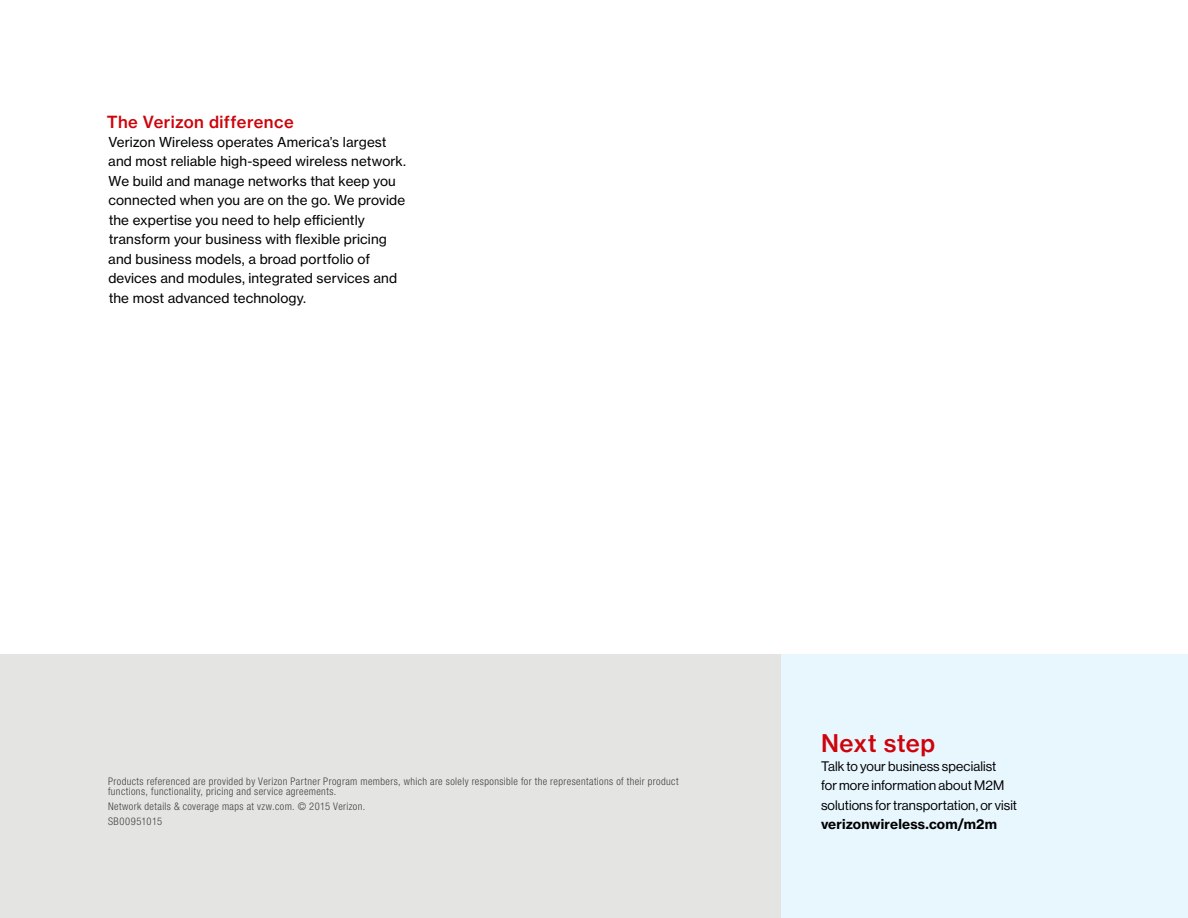
<style>
.page{position:relative;width:1188px;height:918px;background:#fff}
.page>*{position:absolute;margin:0;border:0;box-sizing:border-box;transform-origin:0 0}
.t1{font:24px "N Haas Grotesk TX Std 65 Md";letter-spacing:.015em;color:#cd040b}
.t2{font:16.5px "N Haas Grotesk TX Std 65 Md";letter-spacing:.03em;color:#cd040b}
.t3{font:13.5px/19.5px "N Haas Grotesk TX Std 55 Rg";letter-spacing:.01em;color:#000}
.t4{font:13.5px/19.5px "N Haas Grotesk DS Std 55 Rg";letter-spacing:.01em;color:#000}
.t5{font:13.5px "N Haas Grotesk TX Std 75 Bd";letter-spacing:.015em;color:#000}
.t6{font:300 condensed 10.5px/10.5px "Helvetica Neue LT Pro";letter-spacing:.04em;color:#404040}
</style>
<div class="page">
<div style="left:1px;top:654px;width:1186px;height:264px;background:#e4e5e3"></div>
<div style="left:782px;top:654px;width:406px;height:264px;background:#e8f6fe"></div>
<p class="t2" style="left:107px;top:111px;width:188px">The Verizon difference</p>
<p class="t3" style="left:108px;top:132px;width:299px">Verizon Wireless operates America’s largest and most reliable high-speed wireless network.<br>We build and manage networks that keep you connected when you are on the go. We provide the expertise you need to help efficiently transform your business with flexible pricing and business models, a broad portfolio of devices and modules, integrated services and the most advanced technology.</p>
<p class="t6" style="left:108px;top:776px;width:572px">Products referenced are provided by Verizon Partner Program members, which are solely responsible for the representations of their product functions, functionality, pricing and service agreements.</p>
<p class="t6" style="left:108px;top:799px;width:259px;line-height:15px">Network details &amp; coverage maps at vzw.com. © 2015 Verizon.<br>SB00951015</p>
<h1 class="t1" style="left:821px;top:728px;width:116px">Next step</h1>
<p class="t4" style="left:821px;top:757px;width:198px">Talk to your business specialist<br>for more information about M2M solutions for transportation, or visit</p>
<p class="t5" style="left:821px;top:816px;width:177px">verizonwireless.com/m2m</p>
</div>
